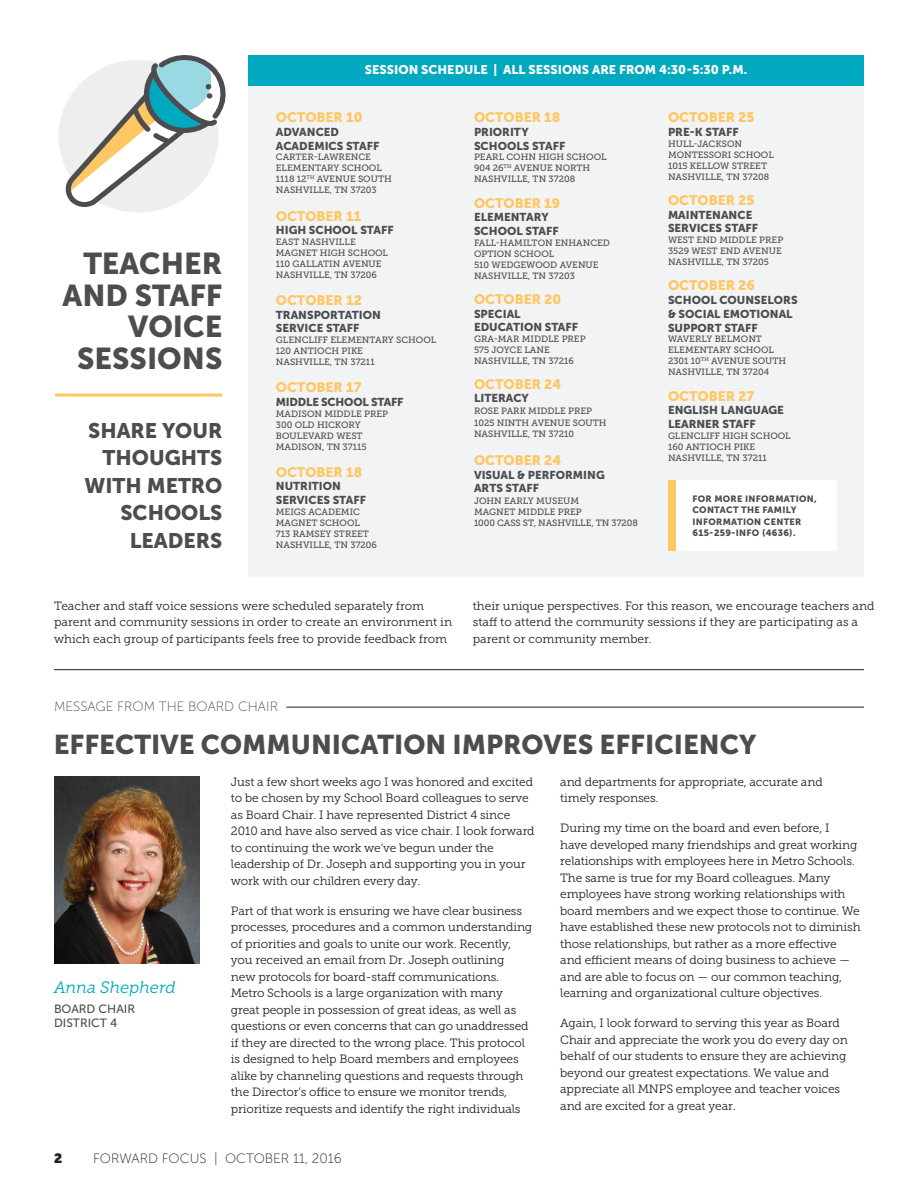
<style>
.page{position:relative;width:918px;height:1188px;background:#fff}
.page>*{position:absolute;margin:0;border:0;box-sizing:border-box;transform-origin:0 0}
.t1{font:30px/31.5px "Museo Sans 900";color:#4d4d4f;text-align:right}
.t2{font:27px "Museo Sans 900";color:#4b4c4d}
.t3{font:21px/27.6px "Museo Sans 900";color:#4d4d4f;text-align:right}
.t4{font:italic 16.5px "Museo Slab 300";color:#00a9bf}
.t5{font:13.65px "Museo Sans 900";color:#fec764}
.t6{font:13.5px "Museo Sans 100";color:#231f20}
.t7{font:13.5px "Museo Sans 100";color:#4b4c4d}
.t8{font:900 13.5px "Museo Sans Display";color:#231f20}
.t9{font:12.6px "Museo Sans 900";color:#fff}
.t10{font:12px/16.5px "Museo Slab 300";letter-spacing:-.01em;color:#231f20}
.t11{font:12px/13.5px "Museo Sans 500";color:#4b4c4d}
.t12{font:11.4px/13.6px "Museo Sans 900";color:#4d4d4f}
.t13{font:11.4px "Museo Sans 900";letter-spacing:-.02em;color:#4d4d4f}
.t14{font:9.15px/10.9px "Museo Slab 500";color:#4d4d4f}
.t15{font:9.15px/11.4px "Museo Sans 900";letter-spacing:.03em;color:#4d4d4f}
</style>
<div class="page">
<hr style="left:54px;top:669px;width:810px;height:1px;background:#231f20">
<div style="left:248px;top:59px;width:616px;height:518px;background:#f2f3f4"></div>
<div style="left:248px;top:55px;width:616px;height:30px;background:#00a9bf"></div>
<div style="left:668px;top:480px;width:169px;height:71px;background:#fff"></div>
<div style="left:668px;top:480px;width:7px;height:71px;background:#fec764"></div>
<svg style="left:64px;top:55px;width:162px;height:152px"></svg>
<hr style="left:55px;top:394px;width:167px;height:3px;background:#fec764">
<hr style="left:286px;top:707px;width:578px;height:1px;background:#231f20">
<img style="left:54px;top:777px;width:146px;height:186px">
<h1 class="t1" style="left:63px;top:248px;width:161px">TEACHER<br>AND STAFF<br>VOICE<br>SESSIONS</h1>
<h3 class="t3" style="left:84px;top:416px;width:139px">SHARE YOUR<br>THOUGHTS<br>WITH METRO<br>SCHOOLS<br>LEADERS</h3>
<p class="t9" style="left:365px;top:62px;width:384px">SESSION SCHEDULE | ALL SESSIONS ARE FROM 4:30-5:30 P.M.</p>
<p class="t5" style="left:276px;top:110px;width:88px">OCTOBER 10</p>
<p class="t12" style="left:276px;top:125px;width:105px">ADVANCED<br>ACADEMICS STAFF</p>
<p class="t14" style="left:276px;top:152px;width:117px">CARTER-LAWRENCE<br>ELEMENTARY SCHOOL<br>1118 12<sup>TH</sup> AVENUE SOUTH<br>NASHVILLE, TN 37203</p>
<p class="t5" style="left:276px;top:208px;width:87px">OCTOBER 11</p>
<p class="t12" style="left:276px;top:223px;width:119px">HIGH SCHOOL STAFF</p>
<p class="t14" style="left:276px;top:237px;width:114px">EAST NASHVILLE<br>MAGNET HIGH SCHOOL<br>110 GALLATIN AVENUE<br>NASHVILLE, TN 37206</p>
<p class="t5" style="left:276px;top:293px;width:88px">OCTOBER 12</p>
<p class="t12" style="left:276px;top:308px;width:106px">TRANSPORTATION<br>SERVICE STAFF</p>
<p class="t14" style="left:276px;top:335px;width:162px">GLENCLIFF ELEMENTARY SCHOOL<br>120 ANTIOCH PIKE<br>NASHVILLE, TN 37211</p>
<p class="t5" style="left:276px;top:380px;width:87px">OCTOBER 17</p>
<p class="t13" style="left:276px;top:395px;width:129px">MIDDLE SCHOOL STAFF</p>
<p class="t14" style="left:276px;top:408px;width:114px">MADISON MIDDLE PREP<br>300 OLD HICKORY<br>BOULEVARD WEST<br>MADISON, TN 37115</p>
<p class="t5" style="left:276px;top:464px;width:88px">OCTOBER 18</p>
<p class="t12" style="left:276px;top:479px;width:92px">NUTRITION<br>SERVICES STAFF</p>
<p class="t14" style="left:276px;top:506px;width:103px">MEIGS ACADEMIC<br>MAGNET SCHOOL<br>713 RAMSEY STREET<br>NASHVILLE, TN 37206</p>
<p class="t5" style="left:474px;top:110px;width:88px">OCTOBER 18</p>
<p class="t12" style="left:474px;top:125px;width:93px">PRIORITY<br>SCHOOLS STAFF</p>
<p class="t14" style="left:474px;top:152px;width:134px">PEARL COHN HIGH SCHOOL<br>904 26<sup>TH</sup> AVENUE NORTH<br>NASHVILLE, TN 37208</p>
<p class="t5" style="left:474px;top:195px;width:88px">OCTOBER 19</p>
<p class="t12" style="left:474px;top:210px;width:86px">ELEMENTARY<br>SCHOOL STAFF</p>
<p class="t14" style="left:474px;top:237px;width:138px">FALL-HAMILTON ENHANCED<br>OPTION SCHOOL<br>510 WEDGEWOOD AVENUE<br>NASHVILLE, TN 37203</p>
<p class="t5" style="left:474px;top:291px;width:89px">OCTOBER 20</p>
<p class="t12" style="left:474px;top:307px;width:106px">SPECIAL<br>EDUCATION STAFF</p>
<p class="t14" style="left:474px;top:334px;width:113px">GRA-MAR MIDDLE PREP<br>575 JOYCE LANE<br>NASHVILLE, TN 37216</p>
<p class="t5" style="left:474px;top:377px;width:89px">OCTOBER 24</p>
<p class="t12" style="left:474px;top:391px;width:56px">LITERACY</p>
<p class="t14" style="left:474px;top:405px;width:134px;line-height:11.4px">ROSE PARK MIDDLE PREP<br>1025 NINTH AVENUE SOUTH<br>NASHVILLE, TN 37210</p>
<p class="t5" style="left:474px;top:452px;width:89px">OCTOBER 24</p>
<p class="t12" style="left:474px;top:468px;width:132px">VISUAL &amp; PERFORMING<br>ARTS STAFF</p>
<p class="t14" style="left:474px;top:495px;width:165px;line-height:11.4px">JOHN EARLY MUSEUM<br>MAGNET MIDDLE PREP<br>1000 CASS ST, NASHVILLE, TN 37208</p>
<p class="t5" style="left:668px;top:110px;width:88px">OCTOBER 25</p>
<p class="t12" style="left:668px;top:125px;width:72px">PRE-K STAFF</p>
<p class="t14" style="left:668px;top:138px;width:107px">HULL-JACKSON<br>MONTESSORI SCHOOL<br>1015 KELLOW STREET<br>NASHVILLE, TN 37208</p>
<p class="t5" style="left:668px;top:192px;width:88px">OCTOBER 25</p>
<p class="t12" style="left:668px;top:208px;width:92px">MAINTENANCE<br>SERVICES STAFF</p>
<p class="t14" style="left:668px;top:235px;width:117px">WEST END MIDDLE PREP<br>3529 WEST END AVENUE<br>NASHVILLE, TN 37205</p>
<p class="t5" style="left:668px;top:278px;width:88px">OCTOBER 26</p>
<p class="t12" style="left:668px;top:293px;width:131px">SCHOOL COUNSELORS &amp; SOCIAL EMOTIONAL<br>SUPPORT STAFF</p>
<p class="t14" style="left:668px;top:334px;width:120px">WAVERLY BELMONT<br>ELEMENTARY SCHOOL<br>2301 10<sup>TH</sup> AVENUE SOUTH<br>NASHVILLE, TN 37204</p>
<p class="t5" style="left:668px;top:388px;width:88px">OCTOBER 27</p>
<p class="t12" style="left:668px;top:403px;width:118px">ENGLISH LANGUAGE<br>LEARNER STAFF</p>
<p class="t14" style="left:668px;top:430px;width:124px">GLENCLIFF HIGH SCHOOL<br>160 ANTIOCH PIKE<br>NASHVILLE, TN 37211</p>
<p class="t15" style="left:692px;top:493px;width:126px">FOR MORE INFORMATION,<br>CONTACT THE FAMILY<br>INFORMATION CENTER<br>615-259-INFO (4636).</p>
<p class="t10" style="left:54px;top:597px;width:400px">Teacher and staff voice sessions were scheduled separately from parent and community sessions in order to create an environment in which each group of participants feels free to provide feedback from</p>
<p class="t10" style="left:473px;top:598px;width:403px">their unique perspectives. For this reason, we encourage teachers and staff to attend the community sessions if they are participating as a parent or community member.</p>
<p class="t7" style="left:54px;top:699px;width:226px">MESSAGE FROM THE BOARD CHAIR</p>
<h2 class="t2" style="left:54px;top:729px;width:704px">EFFECTIVE COMMUNICATION IMPROVES EFFICIENCY</h2>
<h3 class="t4" style="left:54px;top:979px;width:123px">Anna Shepherd</h3>
<p class="t11" style="left:54px;top:1003px;width:83px">BOARD CHAIR<br>DISTRICT 4</p>
<p class="t10" style="left:231px;top:774px;width:305px">Just a few short weeks ago I was honored and excited to be chosen by my School Board colleagues to serve as Board Chair. I have represented District 4 since 2010 and have also served as vice chair. I look forward to continuing the work we’ve begun under the leadership of Dr. Joseph and supporting you in your work with our children every day.</p>
<p class="t10" style="left:231px;top:903px;width:303px">Part of that work is ensuring we have clear business processes, procedures and a common understanding of priorities and goals to unite our work. Recently, you received an email from Dr. Joseph outlining<br>new protocols for board-staff communications.<br>Metro Schools is a large organization with many great people in possession of great ideas, as well as questions or even concerns that can go unaddressed if they are directed to the wrong place. This protocol is designed to help Board members and employees alike by channeling questions and requests through the Director’s office to ensure we monitor trends, prioritize requests and identify the right individuals</p>
<p class="t8" style="left:54px;top:1150px;width:10px">2</p>
<p class="t6" style="left:93px;top:1151px;width:250px">FORWARD FOCUS | OCTOBER 11, 2016</p>
<p class="t10" style="left:560px;top:774px;width:264px">and departments for appropriate, accurate and timely responses.</p>
<p class="t10" style="left:560px;top:820px;width:302px">During my time on the board and even before, I<br>have developed many friendships and great working relationships with employees here in Metro Schools.<br>The same is true for my Board colleagues. Many employees have strong working relationships with board members and we expect those to continue. We have established these new protocols not to diminish those relationships, but rather as a more effective and efficient means of doing business to achieve — and are able to focus on — our common teaching, learning and organizational culture objectives.</p>
<p class="t10" style="left:560px;top:1015px;width:289px">Again, I look forward to serving this year as Board Chair and appreciate the work you do every day on behalf of our students to ensure they are achieving beyond our greatest expectations. We value and appreciate all MNPS employee and teacher voices and are excited for a great year.</p>
</div>
